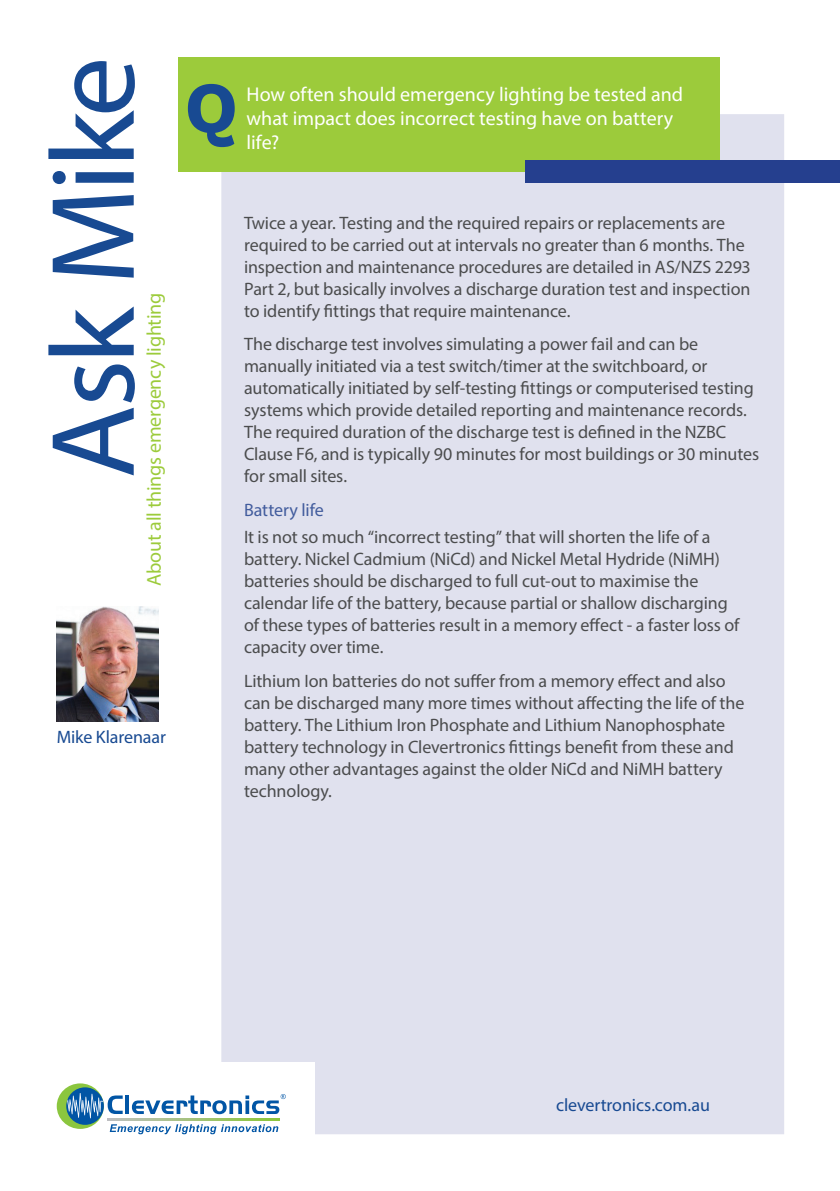
<style>
.page{position:relative;width:840px;height:1191px;background:#fff}
.page>*{position:absolute;margin:0;border:0;box-sizing:border-box;transform-origin:0 0}
.t1{font:120px "Myriad Pro";letter-spacing:-.035em;color:#184a92}
.t2{font:20px/24px "Myriad Pro";color:#fff}
.t3{font:20px "Myriad Pro";letter-spacing:-.01em;color:#9ccb3b}
.t4{font:18px/22px "Myriad Pro";letter-spacing:-.005em;color:#4b4c4d}
.t5{font:18px "Myriad Pro";letter-spacing:-.01em;color:#184a92}
.t6{font:18px "Myriad Pro";letter-spacing:-.005em;color:#425c9d}
</style>
<div class="page">
<div style="left:221px;top:114px;width:562px;height:1020px;background:#e0e1ee"></div>
<div style="left:178px;top:57px;width:542px;height:114px;background:#9ccb3b"></div>
<img style="left:57px;top:607px;width:102px;height:114px">
<div style="left:524px;top:160px;width:315px;height:23px;background:#253f8e"></div>
<div style="left:0;top:1062px;width:315px;height:129px;background:#fff"></div>
<div style="left:57px;top:1083px;width:47px;height:45px;background:#8bc63e;border-radius:50%"></div>
<div style="left:66px;top:1087px;width:38px;height:37px;background:#0155a5;border-radius:50%"></div>
<svg style="left:67px;top:1093px;width:56px;height:25px"></svg>
<hr style="left:125px;top:1095px;width:4px;height:19px;background:#0155a5">
<svg style="left:107px;top:1118px;width:172px;height:2px"></svg>
<svg style="left:132px;top:1094px;width:153px;height:20px"></svg>
<svg style="left:110px;top:1124px;width:168px;height:10px"></svg>
<svg style="left:188px;top:84px;width:46px;height:63px"></svg>
<h1 class="t1" style="left:19px;top:478px;width:423px;rotate:-90deg">Ask Mike</h1>
<p class="t3" style="left:141px;top:586px;width:295px;rotate:-90deg">About all things emergency lighting</p>
<p class="t5" style="left:57px;top:726px;width:111px">Mike Klarenaar</p>
<p class="t2" style="left:246px;top:82px;width:438px">How often should emergency lighting be tested and what impact does incorrect testing have on battery life?</p>
<p class="t4" style="left:244px;top:212px;width:508px">Twice a year. Testing and the required repairs or replacements are required to be carried out at intervals no greater than 6 months. The inspection and maintenance procedures are detailed in AS/NZS 2293<br>Part 2, but basically involves a discharge duration test and inspection to identify fittings that require maintenance.</p>
<p class="t4" style="left:244px;top:333px;width:516px">The discharge test involves simulating a power fail and can be manually initiated via a test switch/timer at the switchboard, or automatically initiated by self-testing fittings or computerised testing systems which provide detailed reporting and maintenance records.<br>The required duration of the discharge test is defined in the NZBC Clause F6, and is typically 90 minutes for most buildings or 30 minutes for small sites.</p>
<p class="t6" style="left:244px;top:498px;width:81px">Battery life</p>
<p class="t4" style="left:244px;top:526px;width:496px">It is not so much “incorrect testing” that will shorten the life of a battery. Nickel Cadmium (NiCd) and Nickel Metal Hydride (NiMH) batteries should be discharged to full cut-out to maximise the calendar life of the battery, because partial or shallow discharging of these types of batteries result in a memory effect - a faster loss of capacity over time.</p>
<p class="t4" style="left:244px;top:669px;width:501px">Lithium Ion batteries do not suffer from a memory effect and also can be discharged many more times without affecting the life of the battery. The Lithium Iron Phosphate and Lithium Nanophosphate battery technology in Clevertronics fittings benefit from these and many other advantages against the older NiCd and NiMH battery technology.</p>
<p class="t5" style="left:556px;top:1094px;width:155px">clevertronics.com.au</p>
</div>
